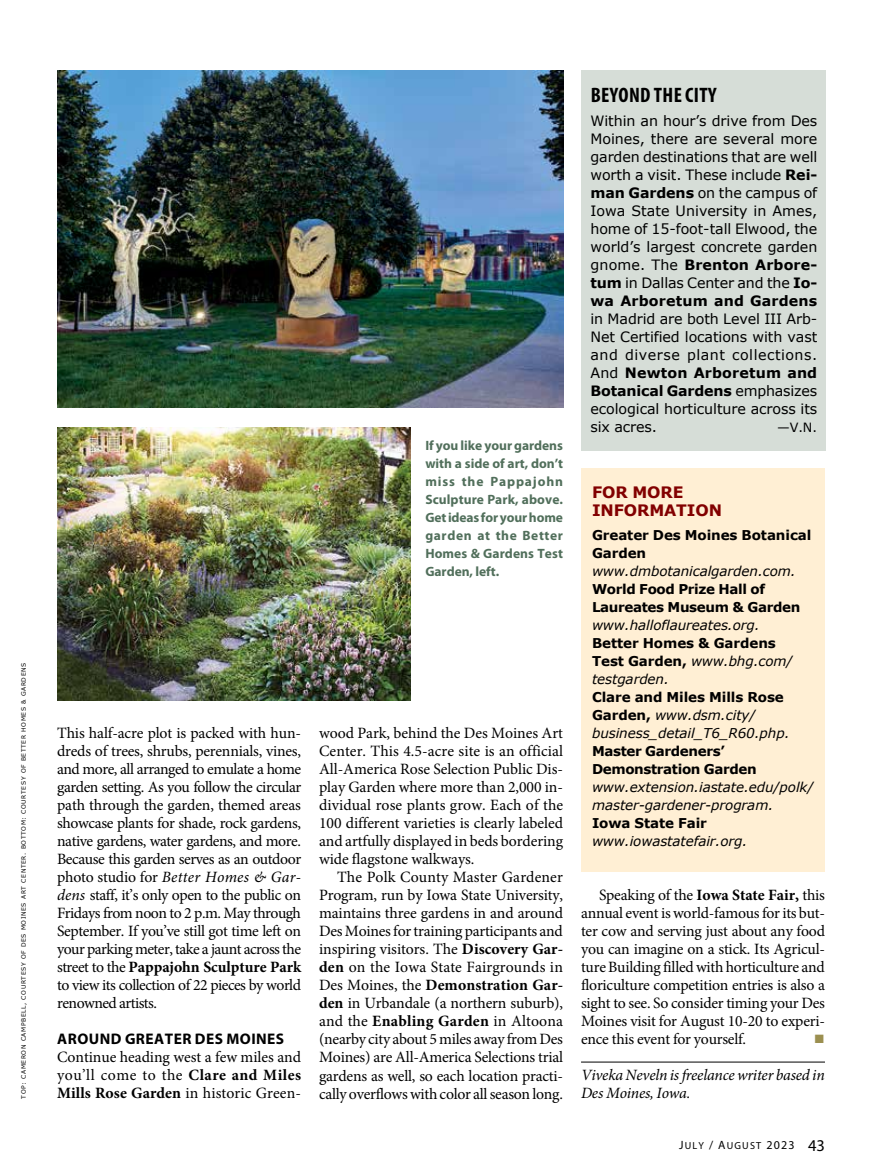
<style>
.page{position:relative;width:891px;height:1175px;background:#fff}
.page>*{position:absolute;margin:0;border:0;box-sizing:border-box;transform-origin:0 0}
.t1{font:700 condensed 21px "Myriad Pro";letter-spacing:.015em;color:#000}
.t2{font:15.75px/18px "Minion Pro";letter-spacing:-.015em;color:#000;text-align:justify}
.t3{font:italic 15.75px "Minion Pro";letter-spacing:-.015em;color:#000}
.t4{font:700 15.75px/18px "Verdana";letter-spacing:-.005em;color:#820000}
.t5{font:700 15.3px "Myriad Pro";letter-spacing:.03em;color:#000}
.t6{font:14.25px/18px "Verdana";letter-spacing:-.005em;color:#000;text-align:justify}
.t7{font:italic 13.5px/18px "Verdana";letter-spacing:-.005em;color:#000}
.t8{font:700 13.5px/18px "Myriad Pro";letter-spacing:.005em;color:#516f5b;text-align:justify}
.t9{font:700 13.5px/18px "Verdana";letter-spacing:-.005em;color:#000}
.t10{font:700 13.5px/18px "Verdana";letter-spacing:-.025em;color:#000}
.t11{font:12.75px "Verdana";color:#000}
.t12{font:12px "Zapf Dingbats";color:#9b8f50}
.t13{font:10.2px "Myriad Pro Regular SC850";letter-spacing:.12em;color:#000}
.t14{font:6px "Verdana";letter-spacing:.1em;color:#000}
.s1{font-style:italic}
.s2{font-weight:700}
.s3{font-weight:400;font-style:italic}
.s4{font-weight:700;font-style:normal}
.s5{font-size:12px}
.s6{font-family:"Myriad Pro";font-size:12px}
.s7{font-family:"Myriad Pro";font-size:16.5px}
</style>
<div class="page">
<hr style="left:581px;top:1061px;width:244px;height:1px;background:#000">
<div style="left:582px;top:70px;width:244px;height:381px;background:#d6ddd7"></div>
<div style="left:582px;top:469px;width:243px;height:403px;background:#ffefd4"></div>
<img style="left:57px;top:70px;width:506px;height:337px">
<img style="left:57px;top:427px;width:353px;height:274px">
<p class="t14" style="left:20px;top:1098px;width:437px;rotate:-90deg">TOP: CAMERON CAMPBELL, COURTESY OF DES MOINES ART CENTER. BOTTOM: COURTESY OF BETTER HOMES &amp; GARDENS</p>
<p class="t8" style="left:425px;top:436px;width:139px">If you like your gardens with a side of art, don’t miss the Pappajohn Sculpture Park, above.<br>Get ideas for your home garden at the Better Homes &amp; Gardens Test Garden, left.</p>
<p class="t2" style="left:57px;top:724px;width:246px">This half-acre plot is packed with hun&shy;dreds of trees, shrubs, perennials, vines, and more, all arranged to emulate a home garden setting. As you follow the circular path through the garden, themed areas showcase plants for shade, rock gardens, native gardens, water gardens, and more.<br>Because this garden serves as an outdoor photo studio for <span class="s1">Better Homes &amp; Gar&shy;dens</span> staff, it’s only open to the public on Fridays from noon to 2 p.m. May through September. If you’ve still got time left on your parking meter, take a jaunt across the street to the <span class="s2">Pappajohn Sculpture Park </span>to view its collection of 22 pieces by world renowned artists.</p>
<p class="t5" style="left:57px;top:1029px;width:228px">AROUND GREATER DES MOINES</p>
<p class="t2" style="left:57px;top:1048px;width:245px">Continue heading west a few miles and you’ll come to the <span class="s2">Clare and Miles Mills Rose Garden</span> in historic Green-</p>
<p class="t2" style="left:319px;top:724px;width:246px">wood Park, behind the Des Moines Art Center. This 4.5-acre site is an official All-America Rose Selection Public Dis&shy;play Garden where more than 2,000 in&shy;dividual rose plants grow. Each of the 100 different varieties is clearly labeled and artfully displayed in beds bordering wide flagstone walkways.</p>
<p class="t2" style="left:319px;top:868px;width:246px;text-indent:18px">The Polk County Master Gardener Program, run by Iowa State University, maintains three gardens in and around Des Moines for training participants and inspiring visitors. The <span class="s2">Discovery Gar&shy;den</span> on the Iowa State Fairgrounds in Des Moines, the <span class="s2">Demonstration Gar&shy;den</span> in Urbandale (a northern suburb), and the <span class="s2">Enabling Garden</span> in Altoona (nearby city about 5 miles away from Des Moines) are All-America Selections trial gardens as well, so each location practi&shy;cally overflows with color all season long.</p>
<h1 class="t1" style="left:591px;top:82px;width:127px">BEYOND THE CITY</h1>
<p class="t6" style="left:591px;top:112px;width:228px">Within an hour’s drive from Des Moines, there are several more garden destinations that are well worth a visit. These include <span class="s2">Rei&shy;man Gardens</span> on the campus of Iowa State University in Ames, home of 15-foot-tall Elwood, the world’s largest concrete garden gnome. The <span class="s2">Brenton Arbore&shy;tum</span> in Dallas Center and the <span class="s2">Io&shy;wa Arboretum and Gardens</span></p>
<p class="t6" style="left:591px;top:310px;width:228px">in Madrid are both Level III Arb-Net Certified locations with vast and diverse plant collections.<br>And <span class="s2">Newton Arboretum and Botanical Gardens</span> emphasizes ecological horticulture across its six acres.</p>
<p class="t11" style="left:777px;top:419px;width:41px">—V.N.</p>
<p class="t4" style="left:592px;top:483px;width:132px">FOR MORE<br>INFORMATION</p>
<p class="t9" style="left:592px;top:526px;width:221px">Greater Des Moines Botanical<br>Garden</p>
<p class="t7" style="left:592px;top:562px;width:205px">www.dmbotanicalgarden.com.</p>
<p class="t10" style="left:592px;top:580px;width:210px">World Food Prize Hall of<br>Laureates Museum &amp; Garden</p>
<p class="t7" style="left:592px;top:616px;width:169px">www.halloflaureates.org.</p>
<p class="t9" style="left:592px;top:634px;width:202px">Better Homes &amp; Gardens<br>Test Garden, <span class="s3">www.bhg.com/ testgarden.</span></p>
<p class="t7" style="left:592px;top:688px;width:199px"><span class="s4">Clare and Miles Mills Rose<br>Garden,</span> www.dsm.city/ business_detail_T6_R60.php.</p>
<p class="t10" style="left:592px;top:742px;width:166px">Master Gardeners’<br>Demonstration Garden</p>
<p class="t7" style="left:592px;top:778px;width:223px">www.extension.iastate.edu/polk/ master-gardener-program.</p>
<p class="t9" style="left:592px;top:814px;width:116px">Iowa State Fair</p>
<p class="t7" style="left:592px;top:832px;width:157px">www.iowastatefair.org.</p>
<p class="t2" style="left:581px;top:886px;width:246px;text-indent:18px">Speaking of the <span class="s2">Iowa State Fair,</span> this annual event is world-famous for its but&shy;ter cow and serving just about any food you can imagine on a stick. Its Agricul&shy;ture Building filled with horticulture and floriculture competition entries is also a sight to see. So consider timing your Des Moines visit for August 10-20 to experi&shy;ence this event for yourself.</p>
<p class="t12" style="left:815px;top:1033px;width:11px">■</p>
<p class="t3" style="left:581px;top:1064px;width:245px">Viveka Neveln is freelance writer based in</p>
<p class="t3" style="left:581px;top:1082px;width:111px">Des Moines, Iowa.</p>
<p class="t13" style="left:679px;top:1139px;width:147px"><span class="s5">J</span>ULY <span class="s5">/ A</span>UGUST <span class="s6">2023</span> <span class="s7">43</span></p>
</div>
